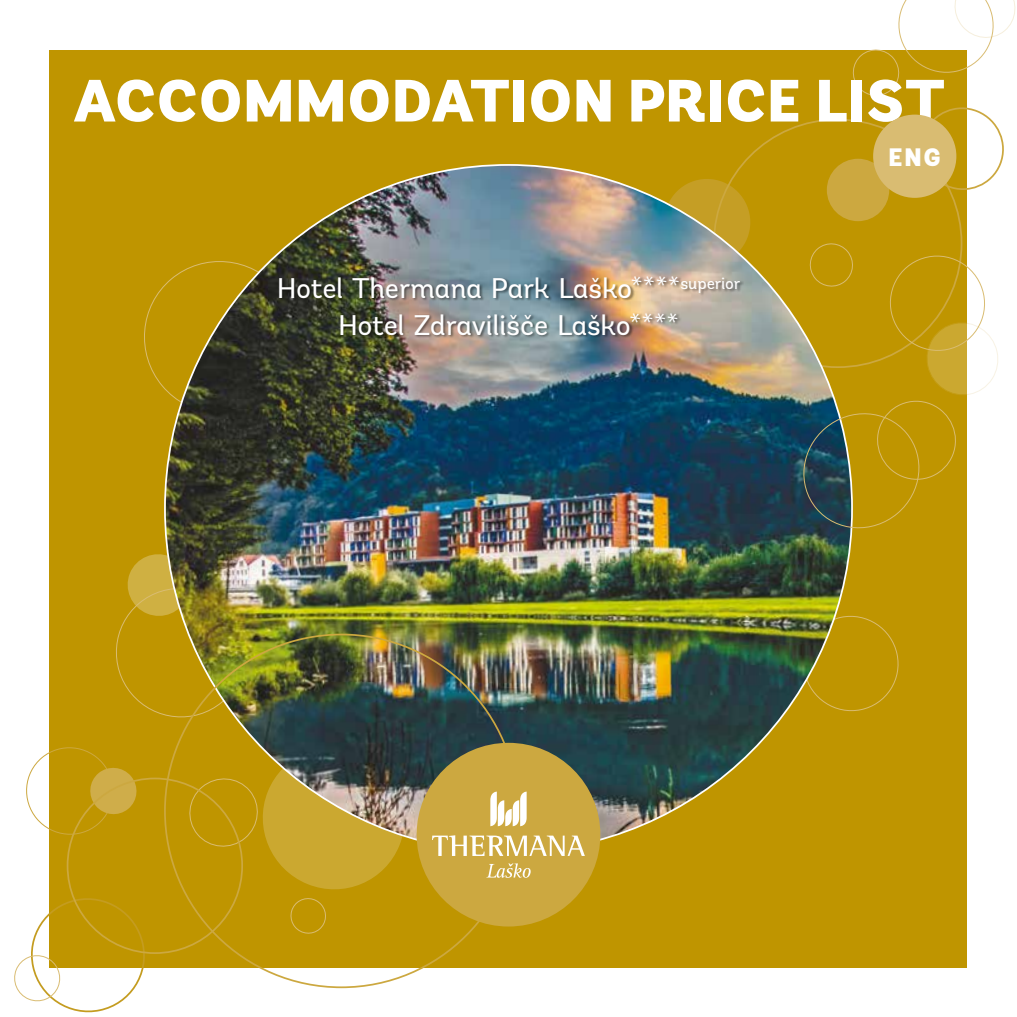
<style>
.page{position:relative;width:1017px;height:1017px;background:#fff}
.page>*{position:absolute;margin:0;border:0;box-sizing:border-box;transform-origin:0 0}
.t1{font:900 59.5px "Andes";letter-spacing:-.025em;color:#fff}
.t2{font:28.35px/36.6px "Andes";letter-spacing:-.015em;color:#fff;text-align:center}
.t3{font:900 25.2px "Andes";color:#fff}
</style>
<div class="page">
<div style="left:50px;top:50px;width:917px;height:917px;background:#bf9500"></div>
<svg style="left:26px;top:742px;width:113px;height:97px"></svg>
<svg style="left:144px;top:261px;width:113px;height:163px"></svg>
<svg style="left:589px;top:173px;width:162px;height:78px"></svg>
<svg style="left:807px;top:615px;width:92px;height:97px"></svg>
<svg style="left:14px;top:892px;width:137px;height:121px"></svg>
<svg style="left:116px;top:527px;width:107px;height:199px"></svg>
<svg style="left:851px;top:0;width:165px;height:197px"></svg>
<svg style="left:186px;top:770px;width:226px;height:165px"></svg>
<img style="left:165px;top:165px;width:687px;height:687px;border-radius:338px">
<div style="left:827px;top:159px;width:62px;height:62px;background:#cca840;border-radius:50%"></div>
<div style="left:417px;top:743px;width:183px;height:183px;background:#cca840;border-radius:50%"></div>
<svg style="left:426px;top:776px;width:159px;height:102px"></svg>
<div style="left:279px;top:276px;width:465px;height:62px;background:#000;opacity:.46"></div>
<svg style="left:797px;top:241px;width:201px;height:293px"></svg>
<div style="left:873px;top:115px;width:83px;height:83px;background:#d9bc72;border-radius:50%"></div>
<h1 class="t1" style="left:72px;top:61px;width:875px">ACCOMMODATION PRICE LIST</h1>
<p class="t2" style="left:277px;top:270px;width:465px">Hotel Thermana Park Laško****<sup>superior<br></sup>Hotel Zdravilišče Laško****</p>
<p class="t3" style="left:888px;top:140px;width:55px">ENG</p>
</div>
